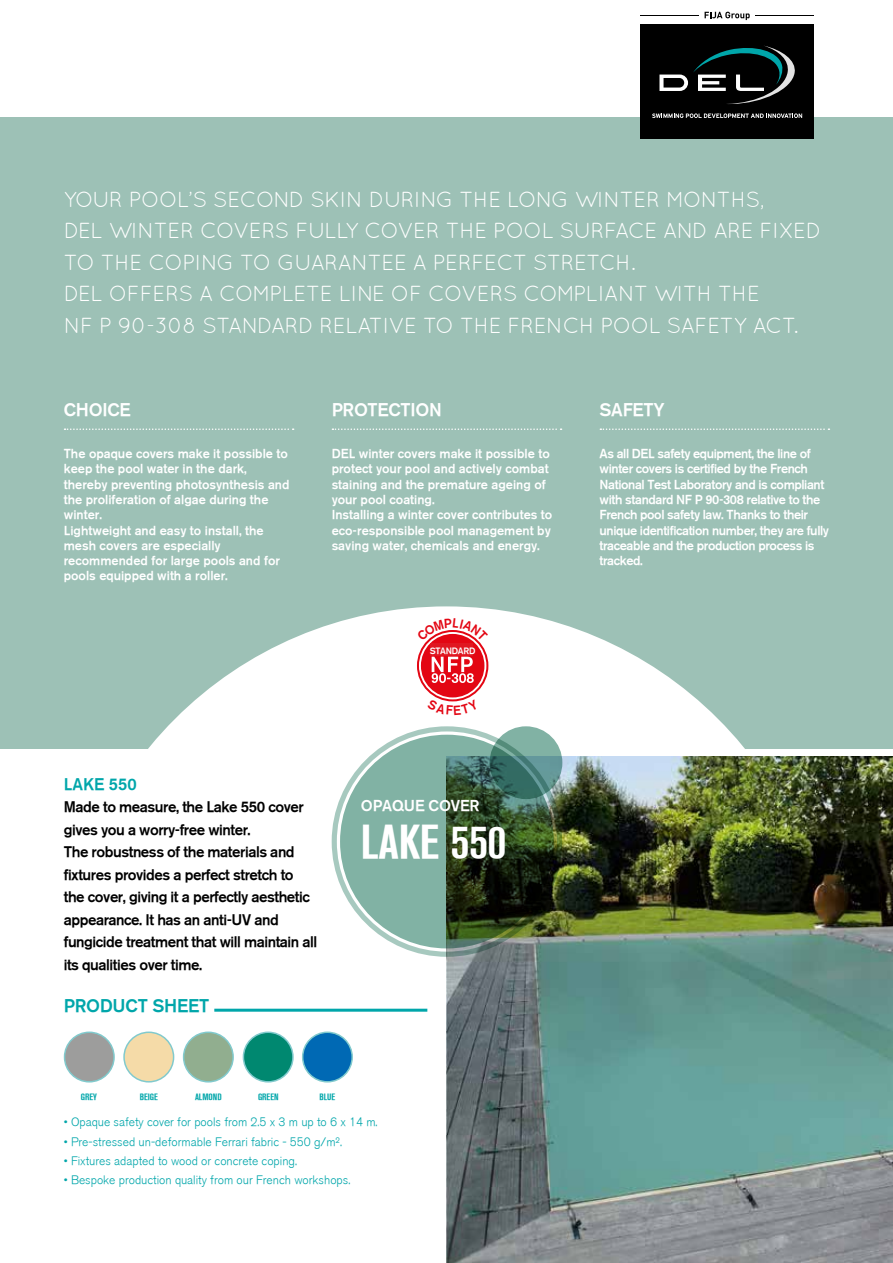
<style>
.page{position:relative;width:893px;height:1263px;background:#fff}
.page>*{position:absolute;margin:0;border:0;box-sizing:border-box;transform-origin:0 0}
.t1{font:46.5px "Akzidenz Grotesk BE Bold Cn";color:#fff}
.t2{font:21.75px/31.5px "Quicksand";letter-spacing:-.015em;color:#fff}
.t3{font:18px "Akzidenz Grotesk BE Md";letter-spacing:-.015em;color:#fff}
.t4{font:18px "Akzidenz Grotesk BE Md";letter-spacing:-.01em;color:#00a6aa}
.t5{font:16.5px "Akzidenz Grotesk BE Md";color:#00a6aa}
.t6{font:15.45px "Akzidenz Grotesk BE Md";letter-spacing:-.01em;color:#fff}
.t7{font:15px/22.5px "Akzidenz Grotesk BE Md";letter-spacing:-.03em;color:#000}
.t8{font:12.75px/15.3px "Akzidenz Grotesk BE Md";color:#fff}
.t9{font:12.75px/15.3px "Akzidenz Grotesk BE Md";letter-spacing:-.03em;color:#fff}
.t10{font:12px "Akzidenz Grotesk BE Light";color:#00a6aa}
.t11{font:9px "Akzidenz Grotesk BE Bold Cn";color:#00a6aa}
.t12{font:9px "Akzidenz Grotesk BE Md";letter-spacing:-.03em;color:#fff}
</style>
<div class="page">
<div style="left:0;top:117px;width:893px;height:631px;background:#9dc1b6"></div>
<svg style="left:62px;top:606px;width:768px;height:657px"></svg>
<img style="left:447px;top:757px;width:446px;height:506px">
<svg style="left:65px;top:428px;width:229px;height:2px"></svg>
<svg style="left:332px;top:428px;width:230px;height:2px"></svg>
<svg style="left:600px;top:428px;width:229px;height:2px"></svg>
<hr style="left:214px;top:1009px;width:213px;height:3px;background:#00a6aa">
<div style="left:65px;top:1032px;width:49px;height:50px;background:#9d9d9c;border-radius:50%"></div>
<div style="left:64px;top:1031px;width:51px;height:51px;border:2px solid #81cacd;border-radius:50%"></div>
<div style="left:124px;top:1032px;width:50px;height:50px;background:#f5dba8;border-radius:50%"></div>
<div style="left:123px;top:1031px;width:51px;height:51px;border:2px solid #81cacd;border-radius:50%"></div>
<div style="left:184px;top:1032px;width:49px;height:50px;background:#91ae8f;border-radius:50%"></div>
<div style="left:183px;top:1031px;width:51px;height:51px;border:2px solid #81cacd;border-radius:50%"></div>
<div style="left:243px;top:1032px;width:50px;height:50px;background:#008870;border-radius:50%"></div>
<div style="left:243px;top:1031px;width:51px;height:51px;border:2px solid #81cacd;border-radius:50%"></div>
<div style="left:303px;top:1032px;width:49px;height:50px;background:#0069b4;border-radius:50%"></div>
<div style="left:302px;top:1031px;width:51px;height:51px;border:2px solid #81cacd;border-radius:50%"></div>
<svg style="left:490px;top:726px;width:72px;height:73px;background:#6fa29a"></svg>
<svg style="left:340px;top:735px;width:214px;height:213px;background:#577b68"></svg>
<div style="left:332px;top:726px;width:230px;height:231px;border:5px solid #81b2a4;border-radius:50%"></div>
<div style="left:421px;top:634px;width:63px;height:63px;background:#e30613;border-radius:50%"></div>
<hr style="left:640px;top:15px;width:59px;height:1px;background:#000">
<hr style="left:755px;top:15px;width:59px;height:1px;background:#000">
<svg style="left:705px;top:12px;width:45px;height:8px"></svg>
<div style="left:640px;top:24px;width:174px;height:114px;background:#000"></div>
<svg style="left:659px;top:45px;width:136px;height:59px"></svg>
<svg style="left:652px;top:113px;width:150px;height:5px"></svg>
<svg style="left:427px;top:699px;width:52px;height:16px"></svg>
<svg style="left:416px;top:618px;width:72px;height:65px"></svg>
<p class="t2" style="left:64px;top:183px;width:759px">YOUR POOL’S SECOND SKIN DURING THE LONG WINTER MONTHS,<br>DEL WINTER COVERS FULLY COVER THE POOL SURFACE AND ARE FIXED TO THE COPING TO GUARANTEE A PERFECT STRETCH.<br>DEL OFFERS A COMPLETE LINE OF COVERS COMPLIANT WITH THE<br>NF P 90-308 STANDARD RELATIVE TO THE FRENCH POOL SAFETY ACT.</p>
<h3 class="t3" style="left:64px;top:399px;width:68px">CHOICE</h3>
<p class="t8" style="left:64px;top:446px;width:227px">The opaque covers make it possible to keep the pool water in the dark, thereby preventing photosynthesis and the proliferation of algae during the winter.<br>Lightweight and easy to install, the mesh covers are especially recommended for large pools and for pools equipped with a roller.</p>
<h3 class="t3" style="left:332px;top:399px;width:112px">PROTECTION</h3>
<p class="t8" style="left:332px;top:446px;width:222px">DEL winter covers make it possible to protect your pool and actively combat staining and the premature ageing of your pool coating.<br>Installing a winter cover contributes to eco-responsible pool management by saving water, chemicals and energy.</p>
<p class="t12" style="left:430px;top:645px;width:47px">STANDARD</p>
<h3 class="t3" style="left:600px;top:399px;width:67px">SAFETY</h3>
<p class="t9" style="left:600px;top:446px;width:231px">As all DEL safety equipment, the line of winter covers is certified by the French National Test Laboratory and is compliant with standard NF P 90-308 relative to the French pool safety law. Thanks to their unique identification number, they are fully traceable and the production process is tracked.</p>
<p class="t5" style="left:64px;top:774px;width:74px">LAKE 550</p>
<p class="t7" style="left:64px;top:795px;width:255px">Made to measure, the Lake 550 cover gives you a worry-free winter.<br>The robustness of the materials and fixtures provides a perfect stretch to the cover, giving it a perfectly aesthetic appearance. It has an anti-UV and fungicide treatment that will maintain all its qualities over time.</p>
<h3 class="t4" style="left:64px;top:994px;width:147px">PRODUCT SHEET</h3>
<p class="t6" style="left:361px;top:796px;width:120px">OPAQUE COVER</p>
<h1 class="t1" style="left:361px;top:815px;width:147px">LAKE 550</h1>
<p class="t11" style="left:81px;top:1091px;width:18px">GREY</p>
<p class="t11" style="left:140px;top:1091px;width:20px">BEIGE</p>
<p class="t11" style="left:195px;top:1091px;width:28px">ALMOND</p>
<p class="t11" style="left:258px;top:1091px;width:22px">GREEN</p>
<p class="t11" style="left:320px;top:1091px;width:17px">BLUE</p>
<p class="t10" style="left:64px;top:1115px;width:315px">• Opaque safety cover for pools from 2.5 x 3 m up to 6 x 14 m.</p>
<p class="t10" style="left:64px;top:1135px;width:280px">• Pre-stressed un-deformable Ferrari fabric - 550 g/m².</p>
<p class="t10" style="left:64px;top:1154px;width:235px">• Fixtures adapted to wood or concrete coping.</p>
<p class="t10" style="left:64px;top:1173px;width:288px">• Bespoke production quality from our French workshops.</p>
</div>
